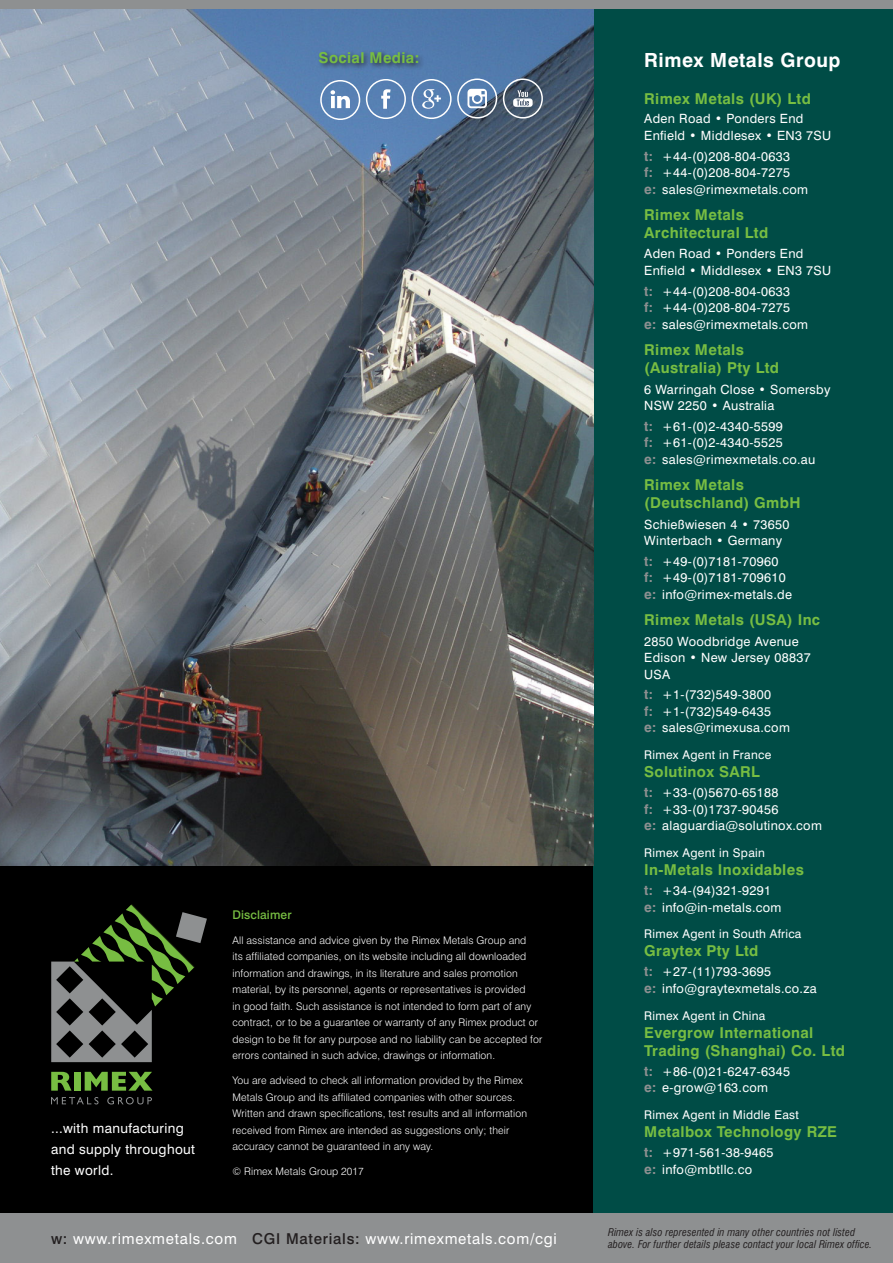
<style>
.page{position:relative;width:893px;height:1263px;background:#fff}
.page>*{position:absolute;margin:0;border:0;box-sizing:border-box;transform-origin:0 0}
.t1{font:700 19.5px "Swiss 721 BT";letter-spacing:.025em;color:#fff}
.t2{font:700 15px/18px "Swiss 721 BT";letter-spacing:.025em;color:#77bd42}
.t3{font:15px "Swiss 721 BT";letter-spacing:.05em;color:#fff}
.t4{font:13.5px/21px "Swiss 721 BT";letter-spacing:.025em;color:#fff}
.t5{font:12.75px/16.5px "Swiss 721 BT";letter-spacing:.025em;color:#fff}
.t6{font:12px "Swiss 721 BT";letter-spacing:.025em;color:#fff}
.t7{font:500 12px "Swiss 721 BT";letter-spacing:.01em;color:#77bd42}
.t8{font:300 10.5px/16.5px "Swiss 721 BT";letter-spacing:.01em;color:#fff}
.t9{font:italic condensed 10.5px/12px "Swiss 721 BT";letter-spacing:.01em;color:#231f20}
.s1{font-weight:500;color:#231f20}
.s2{font-weight:700;font-size:13.5px;color:#8e9091}
</style>
<div class="page">
<div style="left:0;top:865px;width:593px;height:348px;background:#000"></div>
<div style="left:593px;top:0;width:300px;height:1263px;background:#004c46"></div>
<div style="left:0;top:1213px;width:893px;height:50px;background:#8e9091"></div>
<img style="left:0;top:9px;width:593px;height:856px">
<div style="left:366px;top:79px;width:40px;height:40px;border:2px solid #fff;border-radius:50%"></div>
<svg style="left:381px;top:89px;width:10px;height:20px"></svg>
<div style="left:412px;top:79px;width:40px;height:40px;border:2px solid #fff;border-radius:50%"></div>
<svg style="left:422px;top:89px;width:19px;height:20px"></svg>
<div style="left:503px;top:79px;width:40px;height:40px;border:2px solid #fff;border-radius:50%"></div>
<svg style="left:513px;top:90px;width:20px;height:17px"></svg>
<div style="left:320px;top:80px;width:40px;height:40px;border:2px solid #fff;border-radius:50%"></div>
<svg style="left:330px;top:90px;width:20px;height:18px"></svg>
<div style="left:457px;top:79px;width:40px;height:40px;border:2px solid #fff;border-radius:50%"></div>
<svg style="left:467px;top:89px;width:20px;height:19px"></svg>
<div style="left:317px;top:50px;width:108px;height:20px;background:#231f20;opacity:.75"></div>
<svg style="left:51px;top:905px;width:156px;height:157px"></svg>
<svg style="left:51px;top:1072px;width:21px;height:19px"></svg>
<div style="left:74px;top:1072px;width:6px;height:19px;background:#77bd42"></div>
<svg style="left:85px;top:1072px;width:68px;height:19px"></svg>
<svg style="left:51px;top:1097px;width:48px;height:7px"></svg>
<svg style="left:107px;top:1097px;width:45px;height:7px"></svg>
<div style="left:0;top:0;width:893px;height:9px;background:#8e9091"></div>
<p class="t2" style="left:319px;top:49px;width:102px">Social Media:</p>
<p class="t4" style="left:51px;top:1118px;width:146px">...with manufacturing and supply throughout the world.</p>
<p class="t7" style="left:232px;top:907px;width:61px">Disclaimer</p>
<p class="t8" style="left:232px;top:931px;width:311px">All assistance and advice given by the Rimex Metals Group and<br>its affiliated companies, on its website including all downloaded information and drawings, in its literature and sales promotion material, by its personnel, agents or representatives is provided<br>in good faith. Such assistance is not intended to form part of any contract, or to be a guarantee or warranty of any Rimex product or design to be fit for any purpose and no liability can be accepted for errors contained in such advice, drawings or information.</p>
<p class="t8" style="left:232px;top:1072px;width:296px">You are advised to check all information provided by the Rimex Metals Group and its affiliated companies with other sources.<br>Written and drawn specifications, test results and all information received from Rimex are intended as suggestions only; their accuracy cannot be guaranteed in any way.</p>
<p class="t8" style="left:232px;top:1163px;width:133px">© Rimex Metals Group 2017</p>
<p class="t3" style="left:51px;top:1230px;width:507px"><span class="s1">w:</span> www.rimexmetals.com <span class="s1">CGI Materials:</span> www.rimexmetals.com/cgi</p>
<h1 class="t1" style="left:644px;top:48px;width:198px">Rimex Metals Group</h1>
<p class="t2" style="left:644px;top:89px;width:168px">Rimex Metals (UK) Ltd</p>
<p class="t5" style="left:644px;top:110px;width:188px">Aden Road • Ponders End<br>Enfield • Middlesex • EN3 7SU</p>
<p class="t5" style="left:644px;top:148px;width:165px"><span class="s2">t:</span> +44-(0)208-804-0633<br><span class="s2">f:</span> +44-(0)208-804-7275<br><span class="s2">e:</span> sales@rimexmetals.com</p>
<p class="t2" style="left:644px;top:206px;width:126px">Rimex Metals<br>Architectural Ltd</p>
<p class="t5" style="left:644px;top:245px;width:188px">Aden Road • Ponders End<br>Enfield • Middlesex • EN3 7SU</p>
<p class="t5" style="left:644px;top:283px;width:165px"><span class="s2">t:</span> +44-(0)208-804-0633<br><span class="s2">f:</span> +44-(0)208-804-7275<br><span class="s2">e:</span> sales@rimexmetals.com</p>
<p class="t2" style="left:644px;top:341px;width:136px">Rimex Metals (Australia) Pty Ltd</p>
<p class="t5" style="left:644px;top:381px;width:188px">6 Warringah Close • Somersby<br>NSW 2250 • Australia</p>
<p class="t5" style="left:644px;top:418px;width:173px"><span class="s2">t:</span> +61-(0)2-4340-5599<br><span class="s2">f:</span> +61-(0)2-4340-5525<br><span class="s2">e:</span> sales@rimexmetals.co.au</p>
<p class="t2" style="left:644px;top:476px;width:158px">Rimex Metals (Deutschland) GmbH</p>
<p class="t5" style="left:644px;top:516px;width:147px">Schießwiesen 4 • 73650<br>Winterbach • Germany</p>
<p class="t5" style="left:644px;top:553px;width:149px"><span class="s2">t:</span> +49-(0)7181-70960<br><span class="s2">f:</span> +49-(0)7181-709610 <span class="s2">e:</span> info@rimex-metals.de</p>
<p class="t2" style="left:644px;top:611px;width:178px">Rimex Metals (USA) Inc</p>
<p class="t5" style="left:644px;top:633px;width:168px">2850 Woodbridge Avenue<br>Edison • New Jersey 08837<br>USA</p>
<p class="t5" style="left:644px;top:686px;width:147px"><span class="s2">t:</span> +1-(732)549-3800<br><span class="s2">f:</span> +1-(732)549-6435<br><span class="s2">e:</span> sales@rimexusa.com</p>
<p class="t6" style="left:644px;top:747px;width:129px">Rimex Agent in France</p>
<p class="t2" style="left:644px;top:762px;width:117px">Solutinox SARL</p>
<p class="t5" style="left:644px;top:784px;width:179px"><span class="s2">t:</span> +33-(0)5670-65188<br><span class="s2">f:</span> +33-(0)1737-90456<br><span class="s2">e:</span> alaguardia@solutinox.com</p>
<p class="t6" style="left:644px;top:845px;width:122px">Rimex Agent in Spain</p>
<p class="t2" style="left:644px;top:860px;width:161px">In-Metals Inoxidables</p>
<p class="t5" style="left:644px;top:882px;width:139px"><span class="s2">t:</span> +34-(94)321-9291 <span class="s2">e:</span> info@in-metals.com</p>
<p class="t6" style="left:644px;top:926px;width:159px">Rimex Agent in South Africa</p>
<p class="t2" style="left:644px;top:942px;width:116px">Graytex Pty Ltd</p>
<p class="t5" style="left:644px;top:963px;width:174px"><span class="s2">t:</span> +27-(11)793-3695<br><span class="s2">e:</span> info@graytexmetals.co.za</p>
<p class="t6" style="left:644px;top:1008px;width:123px">Rimex Agent in China</p>
<p class="t2" style="left:644px;top:1023px;width:202px">Evergrow International<br>Trading (Shanghai) Co. Ltd</p>
<p class="t5" style="left:644px;top:1063px;width:147px"><span class="s2">t:</span> +86-(0)21-6247-6345 <span class="s2">e:</span> e-grow@163.com</p>
<p class="t6" style="left:644px;top:1107px;width:156px">Rimex Agent in Middle East</p>
<p class="t2" style="left:644px;top:1122px;width:194px">Metalbox Technology RZE</p>
<p class="t5" style="left:644px;top:1144px;width:131px"><span class="s2">t:</span> +971-561-38-9465 <span class="s2">e:</span> info@mbtllc.co</p>
<p class="t9" style="left:608px;top:1226px;width:266px">Rimex is also represented in many other countries not listed above. For further details please contact your local Rimex office.</p>
</div>
